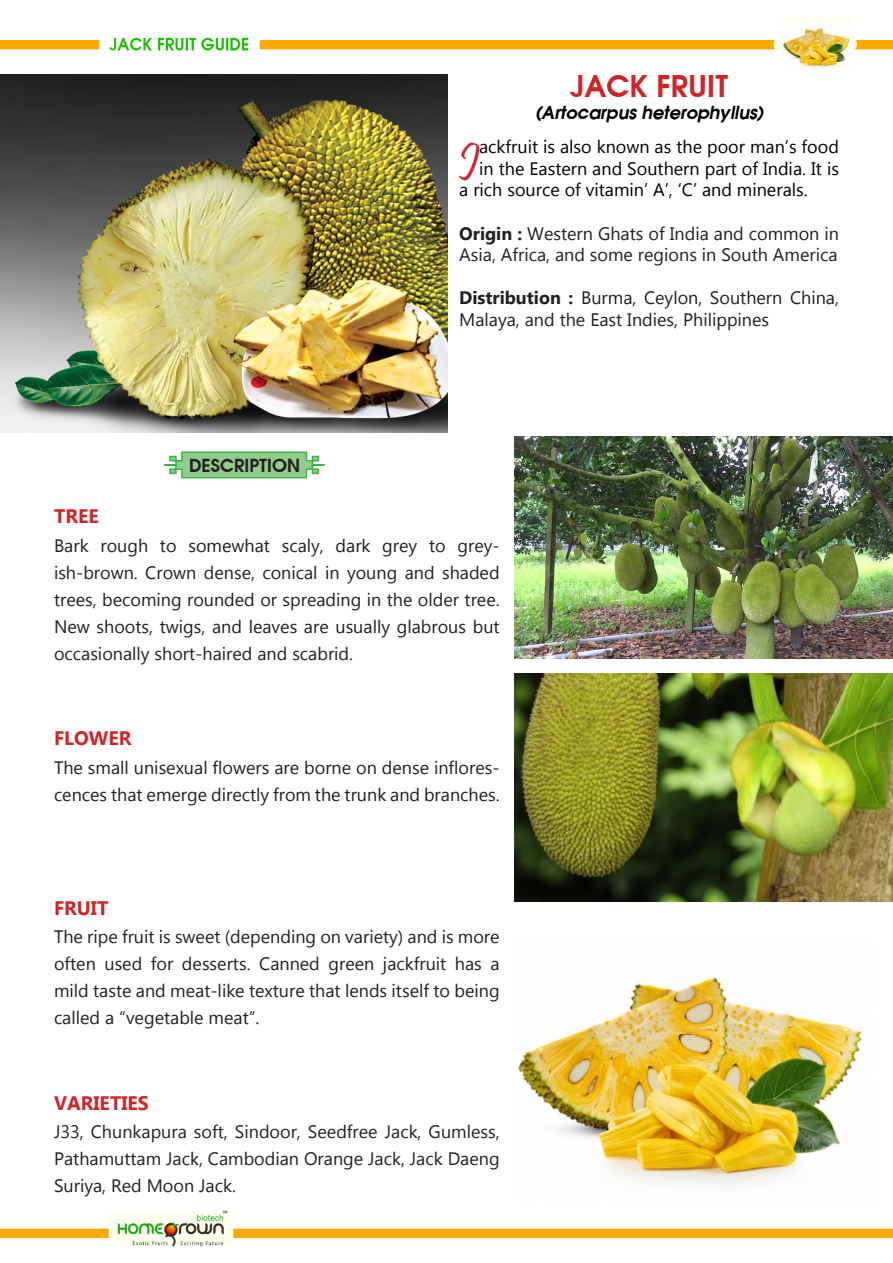
<style>
.page{position:relative;width:893px;height:1263px;background:#fff}
.page>*{position:absolute;margin:0;border:0;box-sizing:border-box;transform-origin:0 0}
.t1{font:49.5px "Pristina";color:#d1232a}
.t2{font:700 30px "Avant Garde";color:#d1232a}
.t3{font:700 19.5px "Myanmar Text";color:#d1232a}
.t4{font:18px/27px "Myanmar Text";color:#231f20}
.t5{font:18px "Myanmar Text";color:#000}
.t6{font:italic 700 18px "Avant Garde";color:#000}
.t7{font:700 18px "Avant Garde";color:#231f20}
.s1{font-weight:700}
</style>
<div class="page">
<img style="left:0;top:16px;width:893px;height:1231px">
<svg style="left:162px;top:451px;width:164px;height:28px;background:#99d297"></svg>
<img style="left:514px;top:673px;width:379px;height:229px">
<img style="left:514px;top:436px;width:379px;height:222px">
<img style="left:1px;top:74px;width:446px;height:358px">
<img style="left:514px;top:908px;width:360px;height:301px">
<p class="t2" style="left:570px;top:64px;width:159px">JACK FRUIT</p>
<p class="t6" style="left:534px;top:99px;width:235px">(Artocarpusheterophyllus)</p>
<p class="t7" style="left:189px;top:453px;width:113px">DESCRIPTION</p>
<p class="t1" style="left:458px;top:132px;width:23px">J</p>
<p class="t5" style="left:479px;top:136px;width:361px">ackfruit is also known as the poor man’s food</p>
<p class="t5" style="left:479px;top:158px;width:361px">in the Eastern and Southern part of India. It is</p>
<p class="t5" style="left:459px;top:180px;width:350px">a rich source of vitamin’ A’, ‘C’ and minerals.</p>
<p class="t4" style="left:459px;top:223px;width:381px;line-height:21.6px"><span class="s1">Origin :</span> Western Ghats of India and common in<br>Asia, Africa, and some regions in South America</p>
<p class="t4" style="left:459px;top:287px;width:381px;line-height:21.6px"><span class="s1">Distribution :</span> Burma, Ceylon, Southern China,<br>Malaya, and the East Indies, Philippines</p>
<p class="t3" style="left:54px;top:505px;width:46px">TREE</p>
<p class="t4" style="left:54px;top:532px;width:447px;text-align:justify">Bark rough to somewhat scaly, dark grey to grey&shy;ish-brown. Crown dense, conical in young and shaded trees, becoming rounded or spreading in the older tree.<br>New shoots, twigs, and leaves are usually glabrous but occasionally short-haired and scabrid.</p>
<p class="t3" style="left:54px;top:727px;width:79px">FLOWER</p>
<p class="t4" style="left:54px;top:754px;width:447px">The small unisexual flowers are borne on dense inflores&shy;cences that emerge directly from the trunk and branches.</p>
<p class="t3" style="left:54px;top:897px;width:56px">FRUIT</p>
<p class="t4" style="left:54px;top:924px;width:447px;text-align:justify">The ripe fruit is sweet (depending on variety) and is more often used for desserts. Canned green jackfruit has a mild taste and meat-like texture that lends itself to being called a “vegetable meat”.</p>
<p class="t3" style="left:54px;top:1092px;width:96px">VARIETIES</p>
<p class="t4" style="left:54px;top:1119px;width:447px;text-align:justify">J33, Chunkapura soft, Sindoor, Seedfree Jack, Gumless, Pathamuttam Jack, Cambodian Orange Jack, Jack Daeng Suriya, Red Moon Jack.</p>
</div>
